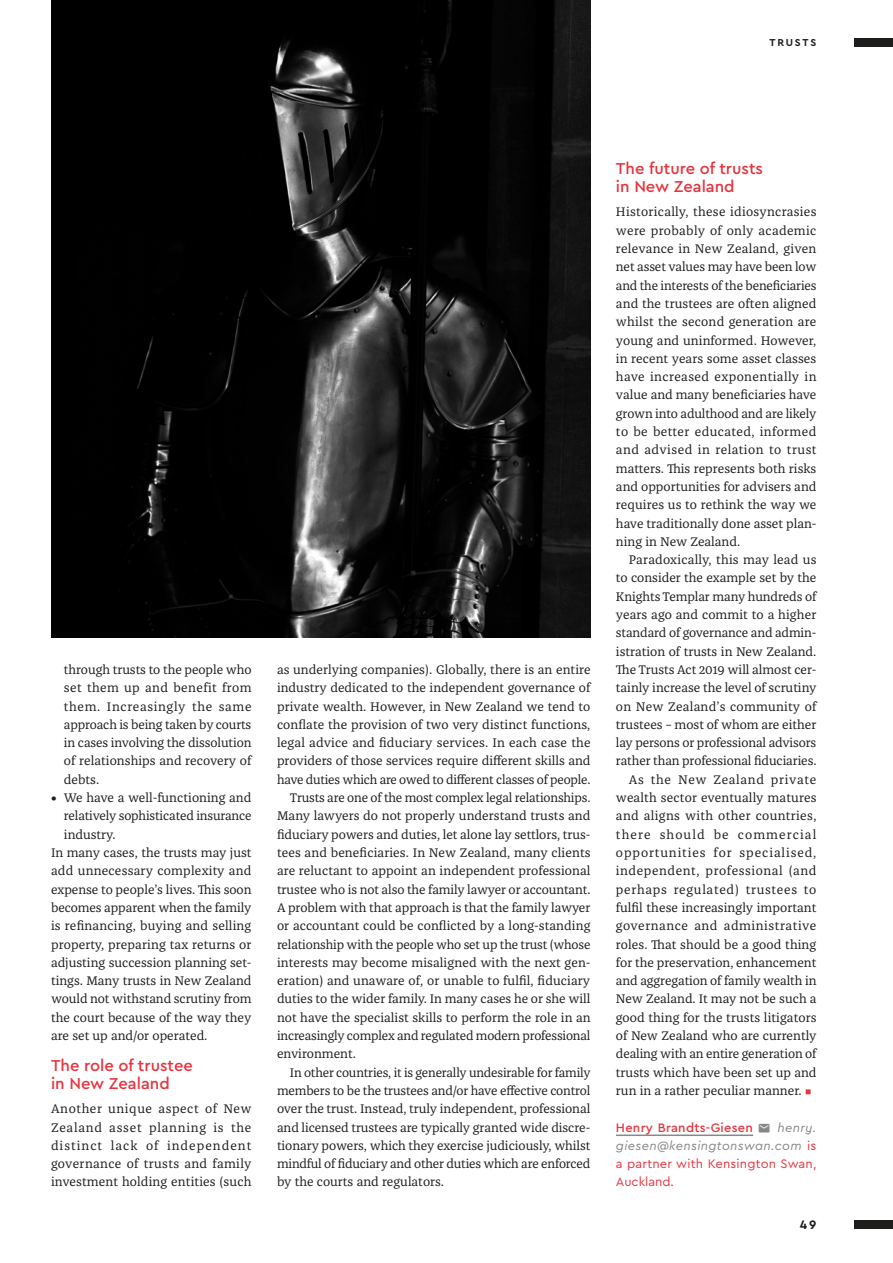
<style>
.page{position:relative;width:893px;height:1263px;background:#fff}
.page>*{position:absolute;margin:0;border:0;box-sizing:border-box;transform-origin:0 0}
.t1{font:500 16.5px/18.3px "Cera PRO";color:#e7343f}
.Body_follow{font:12.9px/18.3px "Franziska Pro";letter-spacing:-.005em;color:#1d1d1b;text-align:justify}
.Body_undent{font:12.9px/18.3px "Franziska Pro";color:#1d1d1b;text-align:justify}
.Author_description{font:12.9px/18.3px "Cera PRO";letter-spacing:.015em;color:#e7343f;text-align:justify}
.Author_description-2{font:500 12.9px "Cera PRO";letter-spacing:.02em;color:#e7343f}
.t2{font:700 12.9px "Cera PRO";color:#1d1d1b}
.t3{font:700 10.5px "Cera PRO";letter-spacing:.17em;color:#1d1d1b}
.s1{font-family:"Cera PRO";font-weight:700}
.s2{font-family:"Cera PRO";color:#e7343f}
.s3{font-style:italic;color:#878787}
</style>
<div class="page">
<hr style="left:616px;top:1134px;width:137px;height:2px;background:#878787">
<img style="left:51px;top:0;width:539px;height:637px">
<div style="left:855px;top:1220px;width:38px;height:9px;background:#1d1d1b"></div>
<div style="left:855px;top:38px;width:38px;height:9px;background:#1d1d1b"></div>
<p class="t3" style="left:770px;top:35px;width:48px">TRUSTS</p>
<p class="Body_follow" style="left:64px;top:660px;width:189px">through trusts to the people who set them up and benefit from them. Increasingly the same approach is being taken by courts in cases involving the dissolution of relationships and recovery of debts.</p>
<p class="Body_follow" style="left:64px;top:788px;width:189px;text-indent:-13px"><span class="s1">•</span> We have a well-functioning and relatively sophisticated insurance industry.</p>
<p class="Body_undent" style="left:51px;top:843px;width:202px">In many cases, the trusts may just add unnecessary complexity and expense to people’s lives. This soon becomes apparent when the family is refinancing, buying and selling property, preparing tax returns or adjusting succession planning set&shy;tings. Many trusts in New Zealand would not withstand scrutiny from the court because of the way they are set up and/or operated.</p>
<p class="t1" style="left:51px;top:1055px;width:143px">The role of trustee in New Zealand</p>
<p class="Body_undent" style="left:51px;top:1100px;width:202px">Another unique aspect of New Zealand asset planning is the distinct lack of independent governance of trusts and family investment holding entities (such</p>
<p class="Body_undent" style="left:277px;top:660px;width:315px">as underlying companies). Globally, there is an entire industry dedicated to the independent governance of private wealth. However, in New Zealand we tend to conflate the provision of two very distinct functions, legal advice and fiduciary services. In each case the providers of those services require different skills and have duties which are owed to different classes of people.</p>
<p class="Body_follow" style="left:277px;top:788px;width:315px;text-indent:13px">Trusts are one of the most complex legal relationships.<br>Many lawyers do not properly understand trusts and fiduciary powers and duties, let alone lay settlors, trus&shy;tees and beneficiaries. In New Zealand, many clients are reluctant to appoint an independent professional trustee who is not also the family lawyer or accountant.<br>A problem with that approach is that the family lawyer or accountant could be conflicted by a long-standing relationship with the people who set up the trust (whose interests may become misaligned with the next gen&shy;eration) and unaware of, or unable to fulfil, fiduciary duties to the wider family. In many cases he or she will not have the specialist skills to perform the role in an increasingly complex and regulated modern professional environment.</p>
<p class="Body_follow" style="left:277px;top:1063px;width:315px;text-indent:13px">In other countries, it is generally undesirable for family members to be the trustees and/or have effective control over the trust. Instead, truly independent, professional and licensed trustees are typically granted wide discre&shy;tionary powers, which they exercise judiciously, whilst mindful of fiduciary and other duties which are enforced by the courts and regulators.</p>
<p class="t1" style="left:616px;top:158px;width:149px">The future of trusts in New Zealand</p>
<p class="Body_undent" style="left:616px;top:203px;width:202px">Historically, these idiosyncrasies were probably of only academic relevance in New Zealand, given net asset values may have been low and the interests of the beneficiaries and the trustees are often aligned whilst the second generation are young and uninformed. However, in recent years some asset classes have increased exponentially in value and many beneficiaries have grown into adulthood and are likely to be better educated, informed and advised in relation to trust matters. This represents both risks and opportunities for advisers and requires us to rethink the way we have traditionally done asset plan&shy;ning in New Zealand.</p>
<p class="Body_follow" style="left:616px;top:551px;width:202px;text-indent:13px">Paradoxically, this may lead us to consider the example set by the Knights Templar many hundreds of years ago and commit to a higher standard of governance and admin&shy;istration of trusts in New Zealand.<br>The Trusts Act 2019 will almost cer&shy;tainly increase the level of scrutiny on New Zealand’s community of trustees – most of whom are either lay persons or professional advisors rather than professional fiduciaries.</p>
<p class="Body_follow" style="left:616px;top:770px;width:202px;text-indent:13px">As the New Zealand private wealth sector eventually matures and aligns with other countries, there should be commercial opportunities for specialised, independent, professional (and perhaps regulated) trustees to fulfil these increasingly important governance and administrative roles. That should be a good thing for the preservation, enhancement and aggregation of family wealth in New Zealand. It may not be such a good thing for the trusts litigators of New Zealand who are currently dealing with an entire generation of trusts which have been set up and run in a rather peculiar manner. <span class="s2">▪</span></p>
<p class="Author_description-2" style="left:616px;top:1118px;width:138px">Henry Brandts-Giesen</p>
<p class="Author_description" style="left:616px;top:1117px;width:202px;text-indent:162px"><span class="s3">henry. giesen@kensingtonswan.com</span> is a partner with Kensington Swan, Auckland.</p>
<p class="t2" style="left:800px;top:1216px;width:18px">49</p>
</div>
